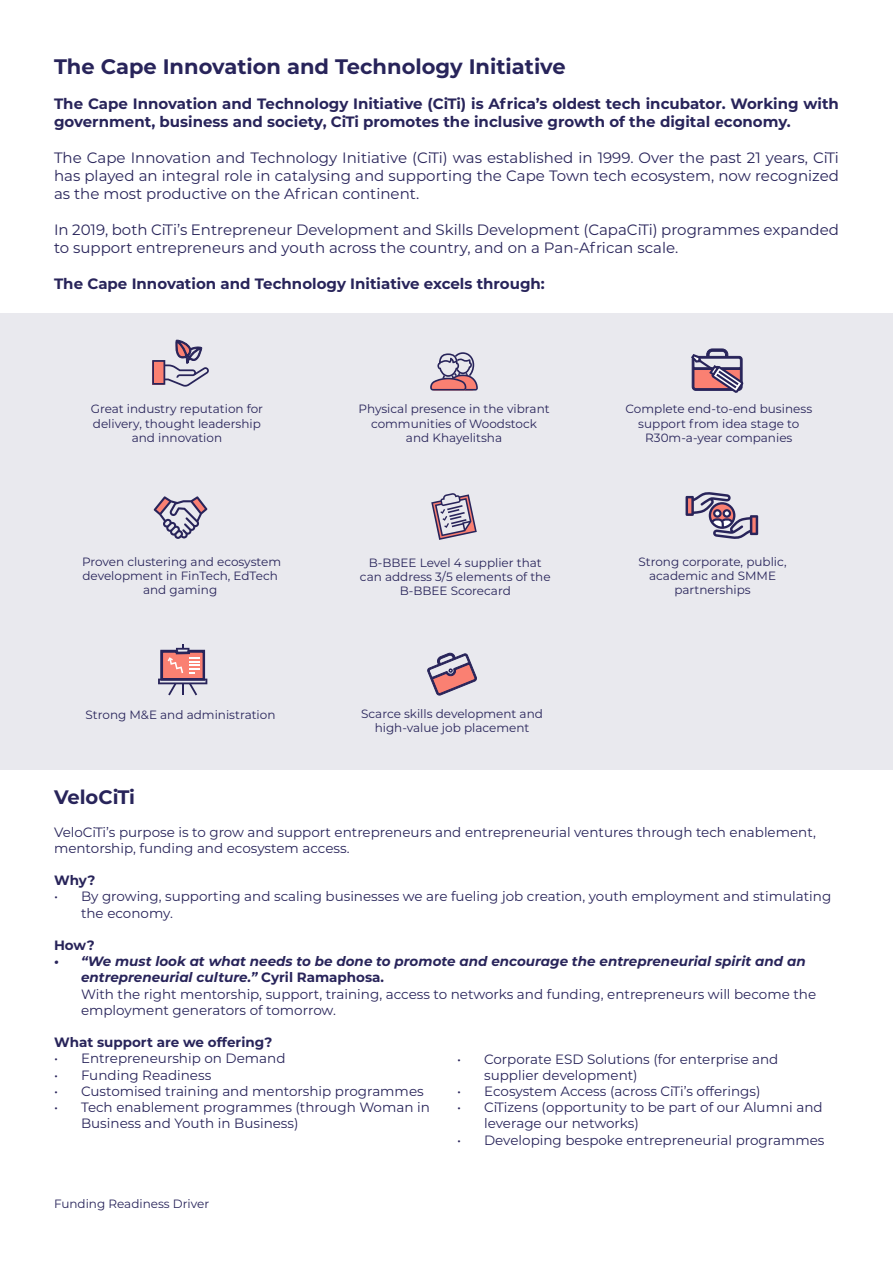
<style>
.page{position:relative;width:893px;height:1263px;background:#fff}
.page>*{position:absolute;margin:0;border:0;box-sizing:border-box;transform-origin:0 0}
.t1{font:700 21px "Montserrat";color:#28245a}
.t2{font:700 19.5px "Montserrat";color:#28245a}
.t3{font:15px/18px "Montserrat";color:#28245a;text-align:justify}
.t4{font:700 15px/18px "Montserrat";color:#28245a}
.t5{font:13.5px/16.2px "Montserrat";color:#28245a}
.t6{font:700 13.5px "Montserrat";color:#28245a}
.t7{font:12px/14.4px "Montserrat";color:#28245a;text-align:center}
.s1{font-weight:700;font-style:italic}
.s2{font-weight:700}
</style>
<div class="page">
<div style="left:0;top:313px;width:893px;height:457px;background:#e9e9ee"></div>
<svg style="left:152px;top:340px;width:57px;height:47px"></svg>
<svg style="left:431px;top:493px;width:46px;height:47px"></svg>
<svg style="left:686px;top:492px;width:72px;height:47px"></svg>
<svg style="left:427px;top:652px;width:50px;height:43px"></svg>
<svg style="left:154px;top:496px;width:53px;height:43px"></svg>
<svg style="left:430px;top:352px;width:48px;height:38px"></svg>
<svg style="left:158px;top:644px;width:49px;height:51px"></svg>
<svg style="left:691px;top:348px;width:53px;height:45px"></svg>
<h1 class="t1" style="left:54px;top:52px;width:513px">The Cape Innovation and Technology Initiative</h1>
<p class="t4" style="left:54px;top:93px;width:786px">The Cape Innovation and Technology Initiative (CiTi) is Africa’s oldest tech incubator. Working with government, business and society, CiTi promotes the inclusive growth of the digital economy.</p>
<p class="t3" style="left:54px;top:148px;width:786px">The Cape Innovation and Technology Initiative (CiTi) was established in 1999. Over the past 21 years, CiTi has played an integral role in catalysing and supporting the Cape Town tech ecosystem, now recognized as the most productive on the African continent.</p>
<p class="t3" style="left:54px;top:220px;width:786px">In 2019, both CiTi’s Entrepreneur Development and Skills Development (CapaCiTi) programmes expanded to support entrepreneurs and youth across the country, and on a Pan-African scale.</p>
<p class="t4" style="left:54px;top:273px;width:492px">The Cape Innovation and Technology Initiative excels through:</p>
<p class="t7" style="left:91px;top:401px;width:174px">Great industry reputation for delivery, thought leadership and innovation</p>
<p class="t7" style="left:358px;top:401px;width:193px">Physical presence in the vibrant communities of Woodstock and Khayelitsha</p>
<p class="t7" style="left:626px;top:401px;width:188px">Complete end-to-end business support from idea stage to<br>R30m-a-year companies</p>
<p class="t7" style="left:82px;top:554px;width:200px">Proven clustering and ecosystem development in FinTech, EdTech and gaming</p>
<p class="t7" style="left:86px;top:707px;width:191px">Strong M&amp;E and administration</p>
<p class="t7" style="left:360px;top:555px;width:192px">B-BBEE Level 4 supplier that can address 3/5 elements of the<br>B-BBEE Scorecard</p>
<p class="t7" style="left:638px;top:554px;width:150px">Strong corporate, public, academic and SMME partnerships</p>
<p class="t7" style="left:361px;top:706px;width:183px">Scarce skills development and high-value job placement</p>
<h2 class="t2" style="left:54px;top:783px;width:83px">VeloCiTi</h2>
<p class="t5" style="left:54px;top:823px;width:763px">VeloCiTi’s purpose is to grow and support entrepreneurs and entrepreneurial ventures through tech enablement, mentorship, funding and ecosystem access.</p>
<p class="t6" style="left:54px;top:871px;width:43px">Why?</p>
<p class="t5" style="left:81px;top:888px;width:752px;text-indent:-27px">• By growing, supporting and scaling businesses we are fueling job creation, youth employment and stimulating the economy.</p>
<p class="t6" style="left:54px;top:935px;width:42px">How?</p>
<p class="t5" style="left:81px;top:953px;width:737px;text-indent:-27px"><span class="s1">• “We must look at what needs to be done to promote and encourage the entrepreneurial spirit and an entrepreneurial culture.”</span> <span class="s2">Cyril Ramaphosa.<br></span>With the right mentorship, support, training, access to networks and funding, entrepreneurs will become the employment generators of tomorrow.</p>
<p class="t6" style="left:54px;top:1033px;width:220px">What support are we offering?</p>
<p class="t5" style="left:54px;top:1050px;width:233px">• Entrepreneurship on Demand</p>
<p class="t5" style="left:54px;top:1066px;width:159px">• Funding Readiness</p>
<p class="t5" style="left:54px;top:1082px;width:371px">• Customised training and mentorship programmes</p>
<p class="t5" style="left:81px;top:1099px;width:350px;text-indent:-27px">• Tech enablement programmes (through Woman in<br>Business and Youth in Business)</p>
<p class="t5" style="left:484px;top:1050px;width:296px;text-indent:-27px">• Corporate ESD Solutions (for enterprise and supplier development)</p>
<p class="t5" style="left:457px;top:1082px;width:305px">• Ecosystem Access (across CiTi’s offerings)</p>
<p class="t5" style="left:484px;top:1099px;width:340px;text-indent:-27px">• CiTizens (opportunity to be part of our Alumni and leverage our networks)</p>
<p class="t5" style="left:457px;top:1131px;width:369px">• Developing bespoke entrepreneurial programmes</p>
<p class="t7" style="left:54px;top:1196px;width:157px">Funding Readiness Driver</p>
</div>
